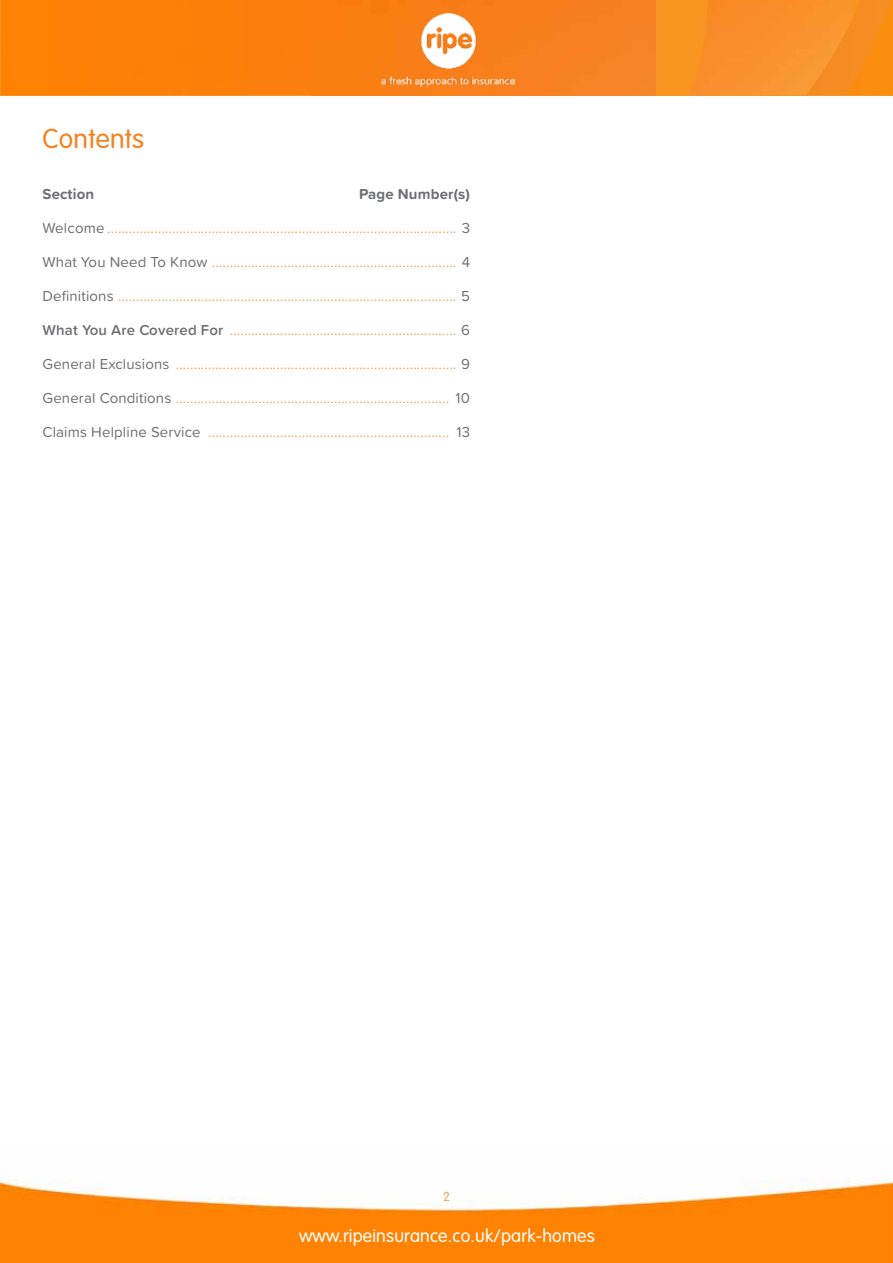
<style>
.page{position:relative;width:893px;height:1263px;background:#fff}
.page>*{position:absolute;margin:0;border:0;box-sizing:border-box;transform-origin:0 0}
.t1{font:300 27px "VAG Rounded Std";letter-spacing:.01em;color:#f58220}
.t2{font:300 18px "VAG Rounded Std";letter-spacing:.01em;color:#fff}
.t3{font:15px "Proxima Soft";letter-spacing:.01em;color:#f9a45e}
.t4{font:700 15px "Proxima Soft";letter-spacing:.01em;color:#6d6e71}
.t5{font:300 12.75px "VAG Rounded Std";color:#f9a45e}
.s1{color:#6d6e71}
.s2{font-weight:600;color:#6d6e71}
</style>
<div class="page">
<img style="left:0;top:1179px;width:893px;height:84px">
<svg style="left:0;top:0;width:893px;height:95px;background:#f8901a"></svg>
<img style="left:690px;top:0;width:162px;height:95px">
<img style="left:1px;top:0;width:655px;height:95px">
<img style="left:382px;top:14px;width:133px;height:72px">
<h1 class="t1" style="left:43px;top:123px;width:103px">Contents</h1>
<p class="t4" style="left:43px;top:182px;width:53px">Section</p>
<p class="t4" style="left:359px;top:182px;width:113px">Page Number(s)</p>
<p class="t3" style="left:43px;top:216px;width:429px"><span class="s1">Welcome</span> ................................................................................................. <span class="s1">3</span></p>
<p class="t3" style="left:43px;top:250px;width:429px"><span class="s1">What You Need To Know</span> .................................................................... <span class="s1">4</span></p>
<p class="t3" style="left:43px;top:284px;width:429px"><span class="s1">Definitions</span> .............................................................................................. <span class="s1">5</span></p>
<p class="t3" style="left:43px;top:318px;width:429px"><span class="s2">What You Are Covered For</span> ............................................................... <span class="s1">6</span></p>
<p class="t3" style="left:43px;top:352px;width:429px"><span class="s1">General Exclusions</span> .............................................................................. <span class="s1">9</span></p>
<p class="t3" style="left:43px;top:386px;width:429px"><span class="s1">General Conditions</span> ............................................................................ <span class="s1">10</span></p>
<p class="t3" style="left:43px;top:420px;width:429px"><span class="s1">Claims Helpline Service</span> ................................................................... <span class="s1">13</span></p>
<p class="t5" style="left:443px;top:1189px;width:8px">2</p>
<p class="t2" style="left:299px;top:1225px;width:297px">www.ripeinsurance.co.uk/park-homes</p>
</div>
